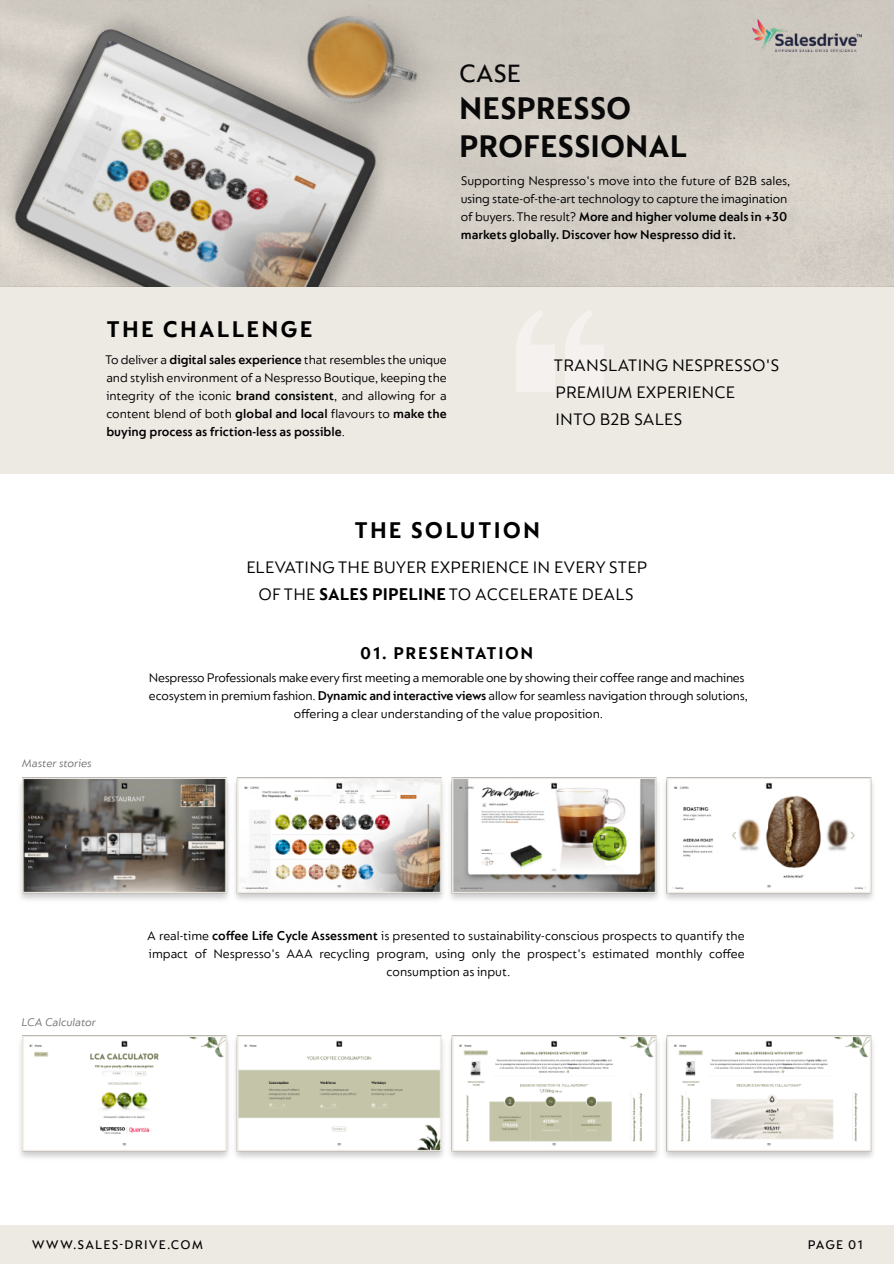
<style>
.page{position:relative;width:894px;height:1264px;background:#fff}
.page>*{position:absolute;margin:0;border:0;box-sizing:border-box;transform-origin:0 0}
.t1{font:700 33px/37.5px "Nespresso Lucas";color:#090909}
.t2{font:500 27px "Nespresso Lucas";color:#090909}
.t3{font:700 24px "Nespresso Lucas";letter-spacing:.09em;color:#000}
.t4{font:18px/27px "Nespresso Lucas";letter-spacing:.01em;color:#000;text-align:center}
.t5{font:700 18px "Nespresso Lucas";letter-spacing:.09em;color:#000}
.t6{font:13.5px/18px "Nespresso Lucas";letter-spacing:-.01em;color:#000;text-align:center}
.t7{font:500 13.5px "Nespresso Lucas";letter-spacing:.09em;color:#000}
.t8{font:italic 12px "Nespresso Lucas";color:#737373}
.s1{font-weight:600}
.s2{font-weight:700}
</style>
<div class="page">
<div style="left:0;top:1225px;width:893px;height:38px;background:#ede9e3"></div>
<img style="left:20px;top:1035px;width:853px;height:123px">
<img style="left:20px;top:777px;width:853px;height:123px">
<div style="left:0;top:286px;width:893px;height:187px;background:#ede9e3"></div>
<svg style="left:516px;top:310px;width:88px;height:82px"></svg>
<div style="left:0;top:0;width:893px;height:286px;background:#d0cbc3"></div>
<img style="left:0;top:0;width:471px;height:286px">
<img style="left:449px;top:0;width:10px;height:150px">
<img style="left:277px;top:0;width:172px;height:150px">
<img style="left:752px;top:20px;width:109px;height:32px">
<h2 class="t2" style="left:459px;top:62px;width:63px">CASE</h2>
<h1 class="t1" style="left:459px;top:92px;width:229px">NESPRESSO<br>PROFESSIONAL</h1>
<p class="t6" style="left:460px;top:173px;width:331px;text-align:left">Supporting Nespresso's move into the future of B2B sales, using state-of-the-art technology to capture the imagination of buyers. The result? <span class="s1">More and higher volume deals in +30 markets globally. Discover how Nespresso did it.</span></p>
<h3 class="t3" style="left:106px;top:319px;width:207px">THE CHALLENGE</h3>
<p class="t6" style="left:105px;top:352px;width:343px;text-align:justify">To deliver a <span class="s1">digital sales experience</span> that resembles the unique and stylish environment of a Nespresso Boutique, keeping the integrity of the iconic <span class="s1">brand consistent</span>, and allowing for a content blend of both <span class="s1">global and local</span> flavours to <span class="s1">make the buying process as friction-less as possible</span>.</p>
<h3 class="t4" style="left:553px;top:353px;width:227px;text-align:left">TRANSLATING NESPRESSO'S<br>PREMIUM EXPERIENCE<br>INTO B2B SALES</h3>
<h3 class="t3" style="left:354px;top:520px;width:187px">THE SOLUTION</h3>
<h3 class="t4" style="left:246px;top:554px;width:402px">ELEVATING THE BUYER EXPERIENCE IN EVERY STEP<br>OF THE <span class="s2">SALES PIPELINE</span> TO ACCELERATE DEALS</h3>
<p class="t8" style="left:22px;top:758px;width:71px">Master stories</p>
<h3 class="t5" style="left:360px;top:646px;width:174px">01. PRESENTATION</h3>
<p class="t6" style="left:149px;top:669px;width:600px">Nespresso Professionals make every first meeting a memorable one by showing their coffee range and machines ecosystem in premium fashion. <span class="s1">Dynamic and interactive views</span> allow for seamless navigation through solutions, offering a clear understanding of the value proposition.</p>
<p class="t8" style="left:21px;top:1017px;width:76px">LCA Calculator</p>
<p class="t6" style="left:147px;top:927px;width:599px">A real-time <span class="s1">coffee Life Cycle Assessment</span> is presented to sustainability-conscious prospects to quantify the impact of Nespresso's AAA recycling program, using only the prospect's estimated monthly coffee consumption as input.</p>
<p class="t7" style="left:32px;top:1239px;width:173px">WWW.SALES-DRIVE.COM</p>
<p class="t7" style="left:807px;top:1239px;width:57px">PAGE 01</p>
</div>
